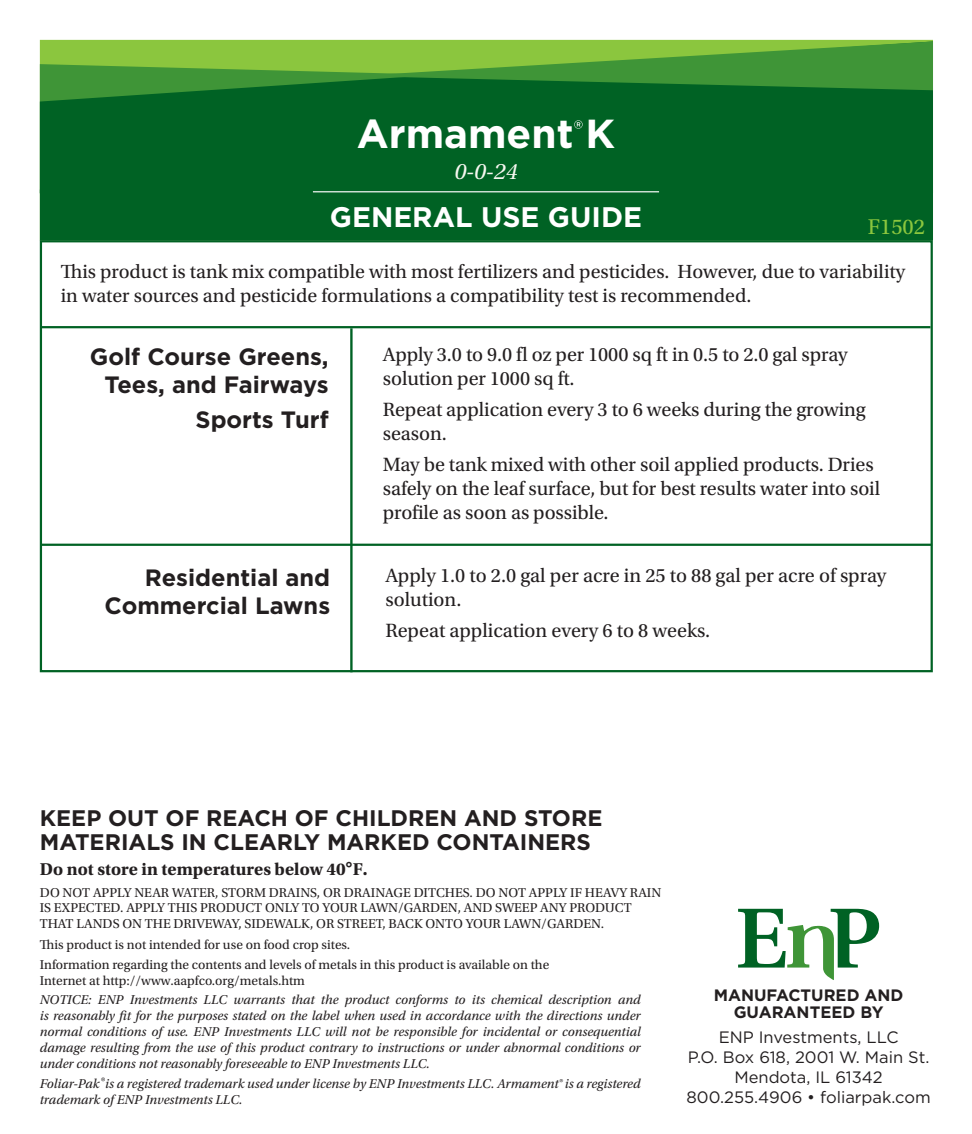
<style>
.page{position:relative;width:972px;height:1134px;background:#fff}
.page>*{position:absolute;margin:0;border:0;box-sizing:border-box;transform-origin:0 0}
.t1{font:700 40.5px "Gotham";color:#fff}
.t2{font:700 28.35px "Gotham";color:#fff}
.t3{font:700 23.62px/28.3px "Gotham";color:#231f20;text-align:right}
.t4{font:italic 23.62px "Utopia Std";color:#f6f7f0}
.t5{font:700 22.5px/24.8px "Gotham";color:#231f20}
.t6{font:22.5px "Utopia Std";color:#8bc63e}
.t7{font:20.25px/24.3px "Utopia Std";letter-spacing:-.005em;color:#231f20}
.t8{font:20.03px/24.1px "Utopia Std";color:#231f20}
.t9{font:700 18px "Utopia Std";color:#231f20}
.t10{font:16.43px/19.8px "Gotham";color:#231f20;text-align:center}
.t11{font:700 16.43px/16.4px "Gotham";color:#231f20;text-align:center}
.t12{font:italic 13.5px/16px "Utopia Std";color:#231f20;text-align:justify}
.t13{font:13.5px/15.8px "Utopia Std";color:#231f20}
.s1{font-family:"Arial"}
.s2{font-size:15.75px}
</style>
<div class="page">
<div style="left:40px;top:190px;width:893px;height:50px;background:#006224"></div>
<svg style="left:39px;top:40px;width:894px;height:154px;background:#116e28"></svg>
<hr style="left:313px;top:191px;width:346px;height:1px;background:#fff">
<svg style="left:380px;top:40px;width:553px;height:51px;background:#509e36"></svg>
<svg style="left:574px;top:120px;width:9px;height:9px"></svg>
<svg style="left:738px;top:909px;width:141px;height:71px"></svg>
<div style="left:40px;top:240px;width:893px;height:432px;border:2px solid #006224"></div>
<hr style="left:350px;top:328px;width:3px;height:344px;background:#006224">
<hr style="left:41px;top:326px;width:890px;height:2px;background:#006224">
<hr style="left:41px;top:544px;width:891px;height:2px;background:#006224">
<h1 class="t1" style="left:357px;top:107px;width:260px">Armament K</h1>
<h3 class="t4" style="left:454px;top:158px;width:65px">0-0-24</h3>
<h2 class="t2" style="left:330px;top:198px;width:314px">GENERAL USE GUIDE</h2>
<h3 class="t6" style="left:868px;top:215px;width:59px">F1502</h3>
<h3 class="t8" style="left:61px;top:260px;width:846px">This product is tank mix compatible with most fertilizers and pesticides. However, due to variability in water sources and pesticide formulations a compatibility test is recommended.</h3>
<h3 class="t3" style="left:90px;top:342px;width:240px">Golf Course Greens,<br>Tees, and Fairways</h3>
<h3 class="t3" style="left:196px;top:405px;width:135px">Sports Turf</h3>
<h3 class="t3" style="left:105px;top:563px;width:227px">Residential and<br>Commercial Lawns</h3>
<h3 class="t7" style="left:383px;top:342px;width:466px">Apply 3.0 to 9.0 fl oz per 1000 sq ft in 0.5 to 2.0 gal spray solution per 1000 sq ft.</h3>
<h3 class="t7" style="left:383px;top:397px;width:484px">Repeat application every 3 to 6 weeks during the growing season.</h3>
<h3 class="t7" style="left:383px;top:452px;width:499px">May be tank mixed with other soil applied products. Dries safely on the leaf surface, but for best results water into soil profile as soon as possible.</h3>
<h3 class="t7" style="left:385px;top:563px;width:503px">Apply 1.0 to 2.0 gal per acre in 25 to 88 gal per acre of spray solution.</h3>
<h3 class="t7" style="left:385px;top:618px;width:326px">Repeat application every 6 to 8 weeks.</h3>
<h3 class="t5" style="left:40px;top:805px;width:564px">KEEP OUT OF REACH OF CHILDREN AND STORE<br>MATERIALS IN CLEARLY MARKED CONTAINERS</h3>
<h3 class="t9" style="left:40px;top:859px;width:329px">Do not store in temperatures below 40<span class="s1">°</span>F.</h3>
<p class="t13" style="left:40px;top:885px;width:623px">DO NOT APPLY NEAR WATER, STORM DRAINS, OR DRAINAGE DITCHES. DO NOT APPLY IF HEAVY RAIN<br>IS EXPECTED. APPLY THIS PRODUCT ONLY TO YOUR LAWN/GARDEN, AND SWEEP ANY PRODUCT<br>THAT LANDS ON THE DRIVEWAY, SIDEWALK, OR STREET, BACK ONTO YOUR LAWN/GARDEN.</p>
<p class="t13" style="left:40px;top:937px;width:312px">This product is not intended for use on food crop sites.</p>
<p class="t13" style="left:40px;top:957px;width:511px">Information regarding the contents and levels of metals in this product is available on the<br>Internet at http://www.aapfco.org/metals.htm</p>
<p class="t12" style="left:40px;top:992px;width:602px">NOTICE: ENP Investments LLC warrants that the product conforms to its chemical description and is reasonably fit for the purposes stated on the label when used in accordance with the directions under normal conditions of use. ENP Investments LLC will not be responsible for incidental or consequential damage resulting from the use of this product contrary to instructions or under abnormal conditions or under conditions not reasonably foreseeable to ENP Investments LLC.</p>
<p class="t12" style="left:40px;top:1076px;width:602px">Foliar-Pak<span class="s2">®</span>is a registered trademark used under license by ENP Investments LLC. Armament® is a registered trademark of ENP Investments LLC.</p>
<p class="t11" style="left:714px;top:987px;width:191px">MANUFACTURED AND<br>GUARANTEED BY</p>
<p class="t10" style="left:687px;top:1027px;width:246px">ENP Investments, LLC<br>P.O. Box 618, 2001 W. Main St.<br>Mendota, IL 61342<br>800.255.4906 • foliarpak.com</p>
</div>
